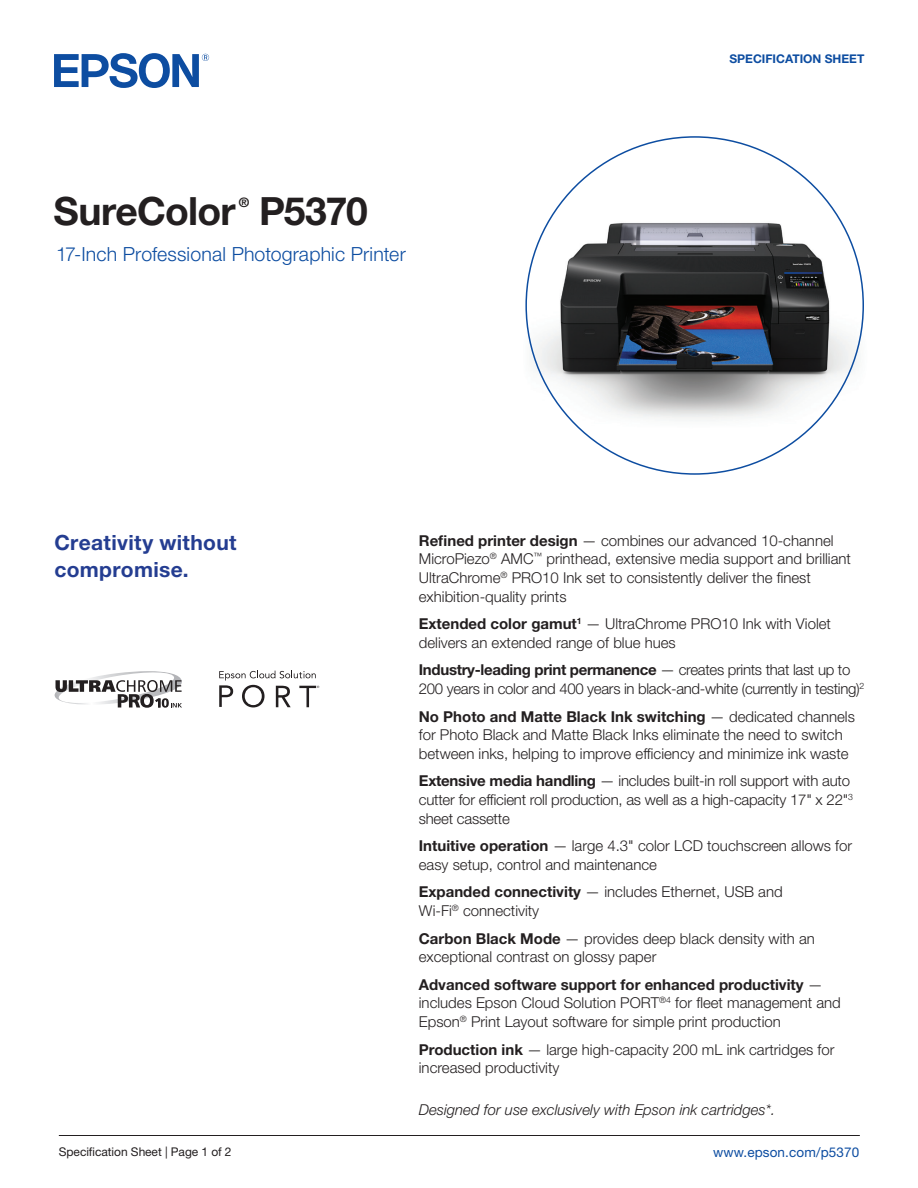
<style>
.page{position:relative;width:918px;height:1188px;background:#fff}
.page>*{position:absolute;margin:0;border:0;box-sizing:border-box;transform-origin:0 0}
.t1{font:700 39px "Helvetica Neue LT Std";letter-spacing:-.02em;color:#231f20}
.t2{font:700 21px/27px "Helvetica Neue LT Std";letter-spacing:.015em;color:#243d91}
.t3{font:300 19.5px "Helvetica Neue LT Std";letter-spacing:.005em;color:#0d4da1}
.t4{font:300 15px/18.8px "Helvetica Neue LT Std";color:#231f20}
.t5{font:300 15px/18.8px "Helvetica Neue LT Std";letter-spacing:-.02em;color:#231f20}
.t6{font:italic 300 15px "Helvetica Neue LT Std";color:#231f20}
.t7{font:13.5px "Helvetica Neue LT Std";letter-spacing:.01em;color:#0d4da1}
.t8{font:700 13.05px "Helvetica Neue LT Std";color:#231f20}
.t9{font:12px "Helvetica Neue LT Std";letter-spacing:-.005em;color:#231f20}
.t10{font:700 12px "Helvetica Neue LT Std";color:#0d4da1}
.s1{font-weight:700}
</style>
<div class="page">
<hr style="left:59px;top:1135px;width:801px;height:1px;background:#231f20">
<svg style="left:54px;top:53px;width:155px;height:35px"></svg>
<img style="left:528px;top:163px;width:336px;height:302px">
<svg style="left:54px;top:671px;width:128px;height:37px"></svg>
<svg style="left:219px;top:671px;width:100px;height:36px"></svg>
<h1 class="t1" style="left:54px;top:187px;width:184px">SureColor</h1>
<p class="t8" style="left:239px;top:195px;width:12px">®</p>
<h1 class="t1" style="left:259px;top:187px;width:110px">P5370</h1>
<h3 class="t3" style="left:56px;top:242px;width:351px">17-Inch Professional Photographic Printer</h3>
<p class="t10" style="left:729px;top:51px;width:136px">SPECIFICATION SHEET</p>
<h2 class="t2" style="left:54px;top:528px;width:184px">Creativity without compromise.</h2>
<p class="t4" style="left:419px;top:531px;width:434px"><span class="s1">Refined printer design</span> — combines our advanced 10-channel MicroPiezo<sup>®</sup> AMC<sup>™</sup> printhead, extensive media support and brilliant UltraChrome<sup>®</sup> PRO10 Ink set to consistently deliver the finest exhibition-quality prints</p>
<p class="t4" style="left:419px;top:614px;width:414px"><span class="s1">Extended color gamut</span><sup>1</sup> — UltraChrome PRO10 Ink with Violet delivers an extended range of blue hues</p>
<p class="t5" style="left:419px;top:660px;width:447px"><span class="s1">Industry-leading print permanence</span> — creates prints that last up to<br>200 years in color and 400 years in black-and-white (currently in testing)<sup>2</sup></p>
<p class="t4" style="left:419px;top:707px;width:438px"><span class="s1">No Photo and Matte Black Ink switching</span> — dedicated channels for Photo Black and Matte Black Inks eliminate the need to switch between inks, helping to improve efficiency and minimize ink waste</p>
<p class="t4" style="left:419px;top:771px;width:436px"><span class="s1">Extensive media handling</span> — includes built-in roll support with auto cutter for efficient roll production, as well as a high-capacity 17" x 22"<sup>3 </sup>sheet cassette</p>
<p class="t4" style="left:419px;top:836px;width:435px"><span class="s1">Intuitive operation</span> — large 4.3" color LCD touchscreen allows for easy setup, control and maintenance</p>
<p class="t4" style="left:419px;top:882px;width:365px"><span class="s1">Expanded connectivity</span> — includes Ethernet, USB and<br>Wi-Fi<sup>®</sup> connectivity</p>
<p class="t4" style="left:419px;top:929px;width:398px"><span class="s1">Carbon Black Mode</span> — provides deep black density with an exceptional contrast on glossy paper</p>
<p class="t4" style="left:419px;top:975px;width:424px"><span class="s1">Advanced software support for enhanced productivity</span> — includes Epson Cloud Solution PORT<sup>®4</sup> for fleet management and<br>Epson<sup>®</sup> Print Layout software for simple print production</p>
<p class="t4" style="left:419px;top:1040px;width:417px"><span class="s1">Production ink</span> — large high-capacity 200 mL ink cartridges for increased productivity</p>
<p class="t9" style="left:59px;top:1145px;width:174px">Specification Sheet | Page 1 of 2</p>
<p class="t6" style="left:419px;top:1100px;width:358px">Designed for use exclusively with Epson ink cartridges*.</p>
<p class="t7" style="left:713px;top:1144px;width:148px">www.epson.com/p5370</p>
</div>
